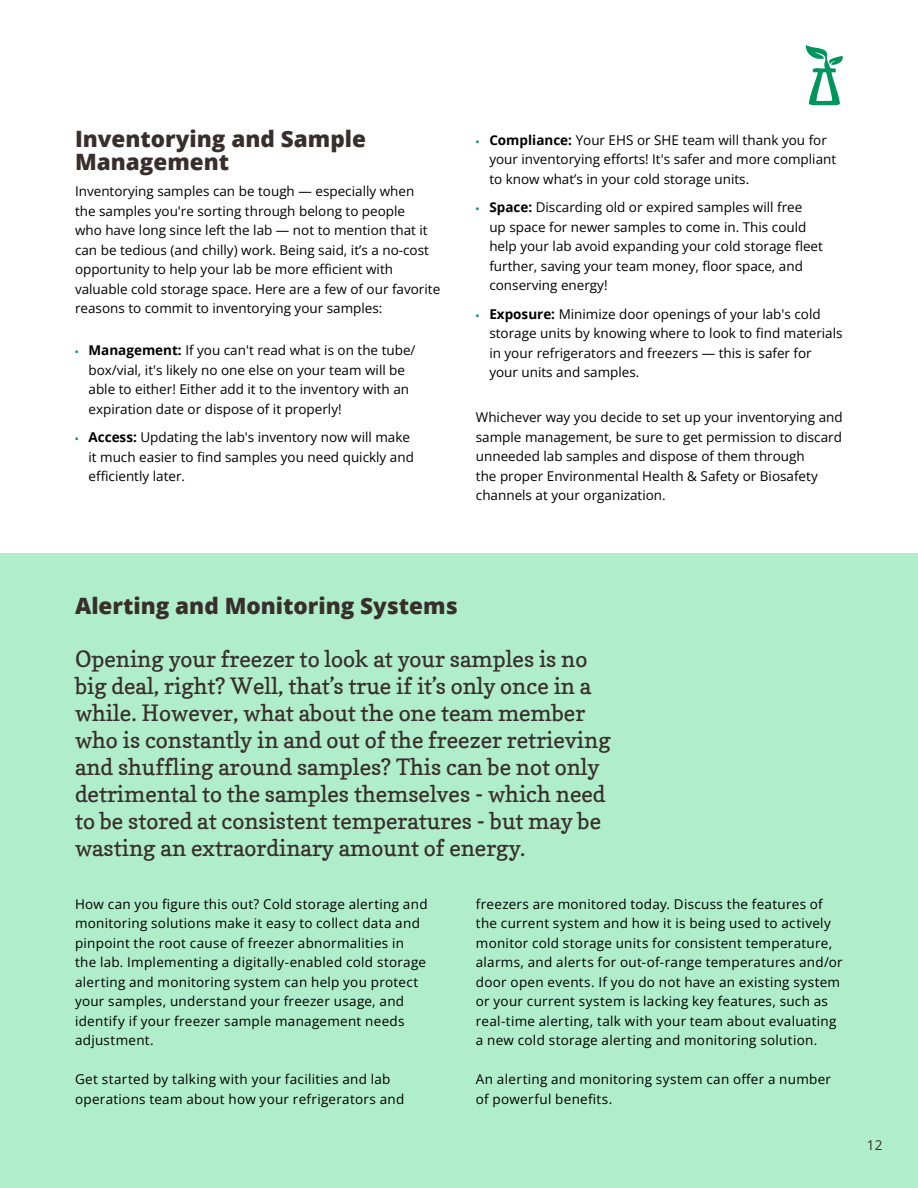
<style>
.page{position:relative;width:918px;height:1188px;background:#fff}
.page>*{position:absolute;margin:0;border:0;box-sizing:border-box;transform-origin:0 0}
.t1{font:22.5px/27px "Copse";color:#382f2d}
.t2{font:800 22.5px/22.5px "Open Sans";color:#382f2d}
.t3{font:13.5px/19.5px "Open Sans";color:#000}
.t4{font:13.5px/19.5px "Open Sans";letter-spacing:.02em;color:#000}
.t5{font:13.5px "Open Sans";color:#382f2d}
.s1{font-weight:700;font-size:9px;color:#00955e}
.s2{font-weight:700}
</style>
<div class="page">
<div style="left:0;top:554px;width:918px;height:634px;background:#b0edcb"></div>
<svg style="left:806px;top:45px;width:37px;height:60px"></svg>
<h1 class="t2" style="left:75px;top:127px;width:293px">Inventorying and Sample<br>Management</h1>
<p class="t3" style="left:75px;top:181px;width:367px">Inventorying samples can be tough — especially when<br>the samples you're sorting through belong to people<br>who have long since left the lab — not to mention that it can be tedious (and chilly) work. Being said, it’s a no-cost opportunity to help your lab be more efficient with valuable cold storage space. Here are a few of our favorite reasons to commit to inventorying your samples:</p>
<p class="t3" style="left:88px;top:340px;width:329px;text-indent:-14px"><span class="s1">•</span> <span class="s2">Management:</span> If you can't read what is on the tube/ box/vial, it's likely no one else on your team will be able to either! Either add it to the inventory with an expiration date or dispose of it properly!</p>
<p class="t3" style="left:89px;top:427px;width:327px;text-indent:-14px"><span class="s1">•</span> <span class="s2">Access:</span> Updating the lab's inventory now will make it much easier to find samples you need quickly and efficiently later.</p>
<p class="t3" style="left:489px;top:130px;width:348px;text-indent:-13px"><span class="s1">•</span> <span class="s2">Compliance:</span> Your EHS or SHE team will thank you for your inventorying efforts! It's safer and more compliant to know what’s in your cold storage units.</p>
<p class="t3" style="left:489px;top:197px;width:335px;text-indent:-14px"><span class="s1">•</span> <span class="s2">Space:</span> Discarding old or expired samples will free<br>up space for newer samples to come in. This could help your lab avoid expanding your cold storage fleet further, saving your team money, floor space, and conserving energy!</p>
<p class="t3" style="left:489px;top:304px;width:355px;text-indent:-14px"><span class="s1">•</span> <span class="s2">Exposure:</span> Minimize door openings of your lab's cold storage units by knowing where to look to find materials in your refrigerators and freezers — this is safer for your units and samples.</p>
<p class="t3" style="left:476px;top:407px;width:368px">Whichever way you decide to set up your inventorying and sample management, be sure to get permission to discard unneeded lab samples and dispose of them through<br>the proper Environmental Health &amp; Safety or Biosafety channels at your organization.</p>
<h1 class="t2" style="left:75px;top:593px;width:384px">Alerting and Monitoring Systems</h1>
<p class="t1" style="left:75px;top:645px;width:537px">Opening your freezer to look at your samples is no big deal, right? Well, that’s true if it’s only once in a while. However, what about the one team member who is constantly in and out of the freezer retrieving and shuffling around samples? This can be not only detrimental to the samples themselves - which need to be stored at consistent temperatures - but may be wasting an extraordinary amount of energy.</p>
<p class="t4" style="left:75px;top:894px;width:354px">How can you figure this out? Cold storage alerting and monitoring solutions make it easy to collect data and pinpoint the root cause of freezer abnormalities in the lab. Implementing a digitally-enabled cold storage alerting and monitoring system can help you protect your samples, understand your freezer usage, and identify if your freezer sample management needs adjustment.</p>
<p class="t4" style="left:75px;top:1069px;width:331px">Get started by talking with your facilities and lab operations team about how your refrigerators and</p>
<p class="t4" style="left:476px;top:894px;width:368px">freezers are monitored today. Discuss the features of the current system and how it is being used to actively monitor cold storage units for consistent temperature, alarms, and alerts for out-of-range temperatures and/or door open events. If you do not have an existing system or your current system is lacking key features, such as real-time alerting, talk with your team about evaluating a new cold storage alerting and monitoring solution.</p>
<p class="t4" style="left:476px;top:1069px;width:357px">An alerting and monitoring system can offer a number of powerful benefits.</p>
<p class="t5" style="left:867px;top:1136px;width:17px">12</p>
</div>
